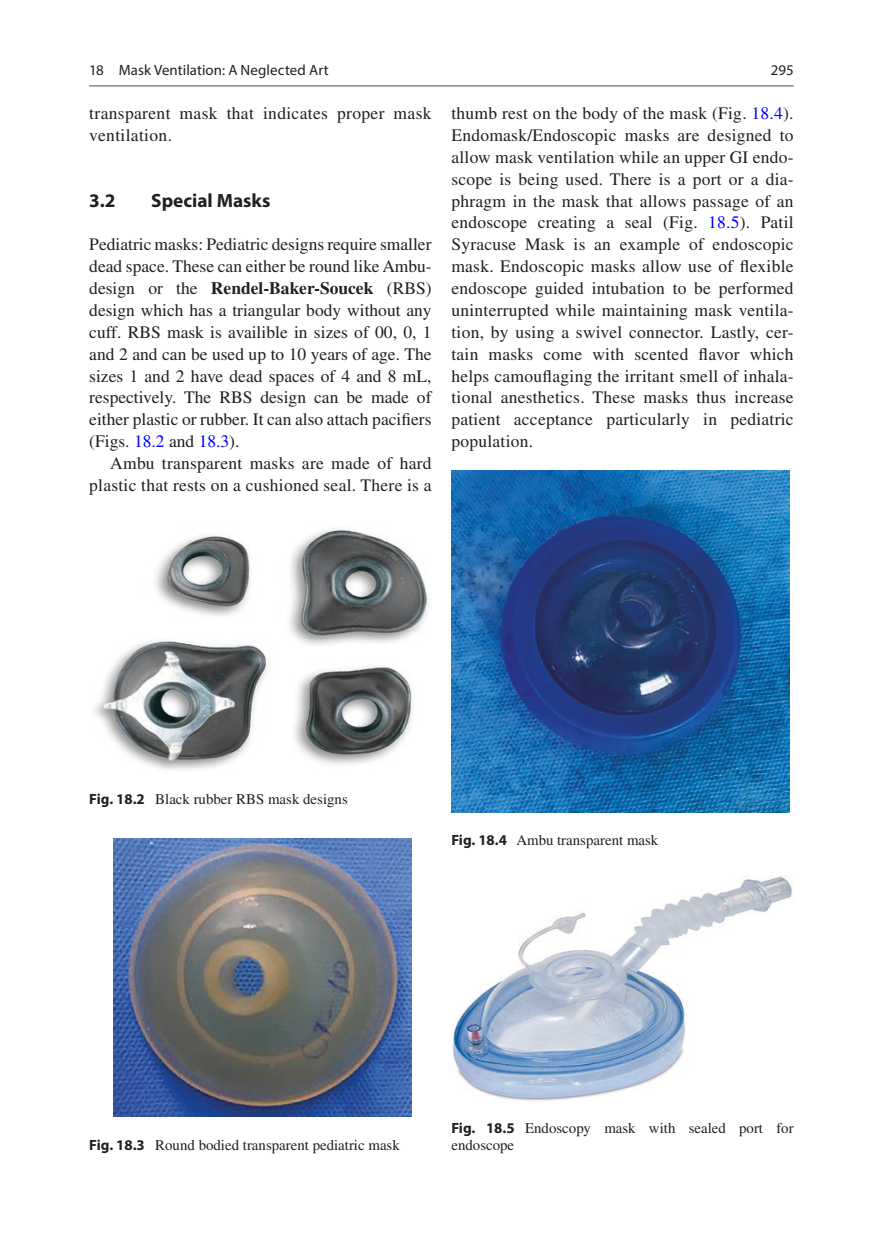
<style>
.page{position:relative;width:883px;height:1260px;background:#fff}
.page>*{position:absolute;margin:0;border:0;box-sizing:border-box;transform-origin:0 0}
._2_hd{font:700 19.25px "Myriad Pro";color:#231f20}
.Text{font:17.5px/21.9px "Times LT Std";letter-spacing:.015em;color:#231f20}
.Text_flush{font:17.5px/21.9px "Times LT Std";color:#231f20;text-align:justify}
.t1{font:14.88px/17.5px "Times LT Std";color:#231f20}
.t2{font:14.88px "Myriad Pro";letter-spacing:.005em;color:#231f20}
.s1{font-weight:700}
.s2{color:#00f}
.s3{font-family:"Myriad Pro";font-weight:700}
</style>
<div class="page">
<img style="left:94px;top:528px;width:334px;height:242px">
<img style="left:113px;top:838px;width:298px;height:279px">
<img style="left:452px;top:471px;width:337px;height:341px">
<img style="left:452px;top:876px;width:340px;height:225px">
<hr style="left:89px;top:85px;width:705px;height:2px;background:#939598">
<p class="t2" style="left:89px;top:61px;width:241px">18 Mask Ventilation: A Neglected Art</p>
<p class="Text" style="left:89px;top:102px;width:344px">transparent mask that indicates proper mask ventilation.</p>
<h3 class="_2_hd" style="left:89px;top:188px;width:28px">3.2</h3>
<h3 class="_2_hd" style="left:151px;top:188px;width:121px">Special Masks</h3>
<p class="Text_flush" style="left:89px;top:233px;width:344px">Pediatric masks: Pediatric designs require smaller dead space. These can either be round like Ambu&shy;design or the <span class="s1">Rendel-Baker-Soucek</span> (RBS) design which has a triangular body without any cuff. RBS mask is availible in sizes of 00, 0, 1 and 2 and can be used up to 10 years of age. The sizes 1 and 2 have dead spaces of 4 and 8 mL, respectively. The RBS design can be made of either plastic or rubber. It can also attach pacifiers (Figs. <span class="s2">18.2</span> and <span class="s2">18.3</span>).</p>
<p class="Text" style="left:89px;top:452px;width:344px;text-align:right">Ambu transparent masks are made of hard plastic that rests on a cushioned seal. There is a</p>
<p class="t2" style="left:771px;top:61px;width:24px">295</p>
<p class="Text" style="left:451px;top:102px;width:344px;text-align:justify">thumb rest on the body of the mask (Fig. <span class="s2">18.4</span>).<br>Endomask/Endoscopic masks are designed to allow mask ventilation while an upper GI endo&shy;scope is being used. There is a port or a dia&shy;phragm in the mask that allows passage of an endoscope creating a seal (Fig. <span class="s2">18.5</span>). Patil Syracuse Mask is an example of endoscopic mask. Endoscopic masks allow use of flexible endoscope guided intubation to be performed uninterrupted while maintaining mask ventila&shy;tion, by using a swivel connector. Lastly, cer&shy;tain masks come with scented flavor which helps camouflaging the irritant smell of inhala&shy;tional anesthetics. These masks thus increase patient acceptance particularly in pediatric population.</p>
<p class="t1" style="left:89px;top:790px;width:260px"><span class="s3">Fig. 18.2</span> Black rubber RBS mask designs</p>
<p class="t1" style="left:451px;top:831px;width:208px"><span class="s3">Fig. 18.4</span> Ambu transparent mask</p>
<p class="t1" style="left:89px;top:1137px;width:312px"><span class="s3">Fig. 18.3</span> Round bodied transparent pediatric mask</p>
<p class="t1" style="left:451px;top:1119px;width:344px"><span class="s3">Fig. 18.5</span> Endoscopy mask with sealed port for endoscope</p>
</div>
